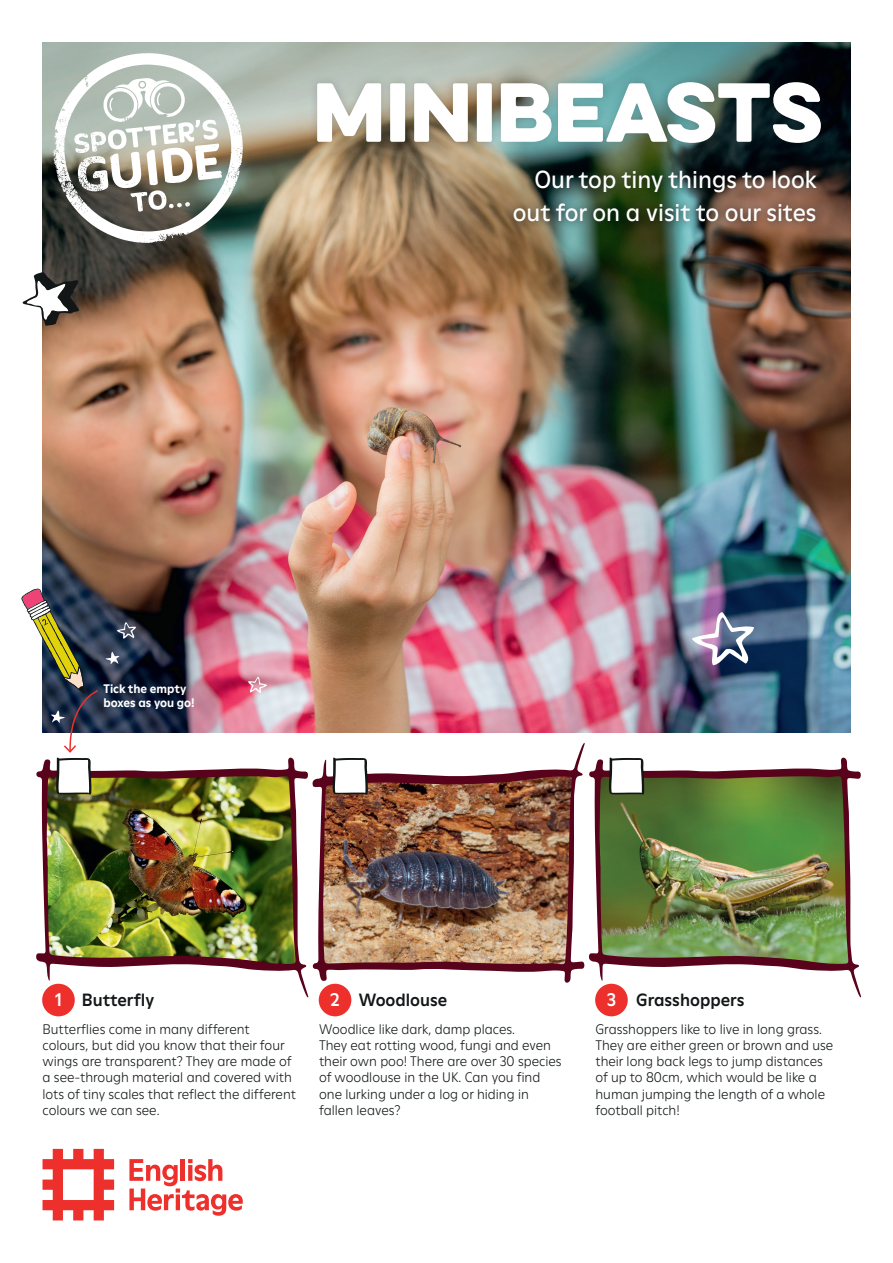
<style>
.page{position:relative;width:893px;height:1263px;background:#fff}
.page>*{position:absolute;margin:0;border:0;box-sizing:border-box;transform-origin:0 0}
.t1{font:75px "Eveleth Clean";color:#fff}
.t2{font:24px/33px "Heritage Moderne";color:#fff;text-align:right}
.t3{font:500 17.85px "Heritage Moderne";color:#fff}
.t4{font:500 17.25px "Heritage Moderne";color:#121617}
.t5{font:300 13.5px/16.2px "Heritage Moderne";color:#121617}
.t6{font:700 12.15px/13.5px "Heritage Moderne";color:#fff}
</style>
<div class="page">
<img style="left:43px;top:43px;width:807px;height:690px">
<svg style="left:23px;top:272px;width:56px;height:54px"></svg>
<svg style="left:248px;top:677px;width:19px;height:16px"></svg>
<svg style="left:106px;top:652px;width:13px;height:12px"></svg>
<svg style="left:117px;top:622px;width:19px;height:17px"></svg>
<img style="left:36px;top:757px;width:273px;height:240px">
<svg style="left:21px;top:588px;width:78px;height:206px"></svg>
<img style="left:312px;top:743px;width:273px;height:240px">
<svg style="left:332px;top:758px;width:36px;height:36px"></svg>
<img style="left:589px;top:757px;width:272px;height:240px">
<svg style="left:609px;top:758px;width:35px;height:36px"></svg>
<div style="left:505px;top:161px;width:320px;height:69px;background:#121617;opacity:.75"></div>
<svg style="left:53px;top:53px;width:190px;height:190px"></svg>
<svg style="left:43px;top:1149px;width:71px;height:71px"></svg>
<svg style="left:129px;top:1159px;width:114px;height:57px"></svg>
<div style="left:42px;top:984px;width:33px;height:32px;background:#ee302c;border-radius:50%"></div>
<div style="left:319px;top:984px;width:32px;height:32px;background:#ee302c;border-radius:50%"></div>
<div style="left:595px;top:984px;width:33px;height:32px;background:#ee302c;border-radius:50%"></div>
<svg style="left:692px;top:612px;width:62px;height:53px"></svg>
<div style="left:307px;top:72px;width:523px;height:80px;background:#121617;opacity:.2"></div>
<h1 class="t1" style="left:313px;top:55px;width:512px">MINIBEASTS</h1>
<p class="t6" style="left:104px;top:681px;width:93px">Tick the empty boxes as you go!</p>
<h2 class="t2" style="left:513px;top:161px;width:306px">Our top tiny things to look out for on a visit to our sites</h2>
<p class="t4" style="left:82px;top:988px;width:74px">Butterfly</p>
<p class="t4" style="left:359px;top:987px;width:90px">Woodlouse</p>
<p class="t4" style="left:636px;top:987px;width:110px">Grasshoppers</p>
<h3 class="t3" style="left:55px;top:987px;width:8px">1</h3>
<h3 class="t3" style="left:330px;top:987px;width:11px">2</h3>
<h3 class="t3" style="left:607px;top:987px;width:11px">3</h3>
<p class="t5" style="left:43px;top:1020px;width:255px">Butterflies come in many different colours, but did you know that their four wings are transparent? They are made of a see-through material and covered with lots of tiny scales that reflect the different colours we can see.</p>
<p class="t5" style="left:319px;top:1020px;width:244px">Woodlice like dark, damp places.<br>They eat rotting wood, fungi and even their own poo! There are over 30 species of woodlouse in the UK. Can you find one lurking under a log or hiding in fallen leaves?</p>
<p class="t5" style="left:595px;top:1020px;width:239px">Grasshoppers like to live in long grass.<br>They are either green or brown and use their long back legs to jump distances of up to 80cm, which would be like a human jumping the length of a whole football pitch!</p>
</div>
